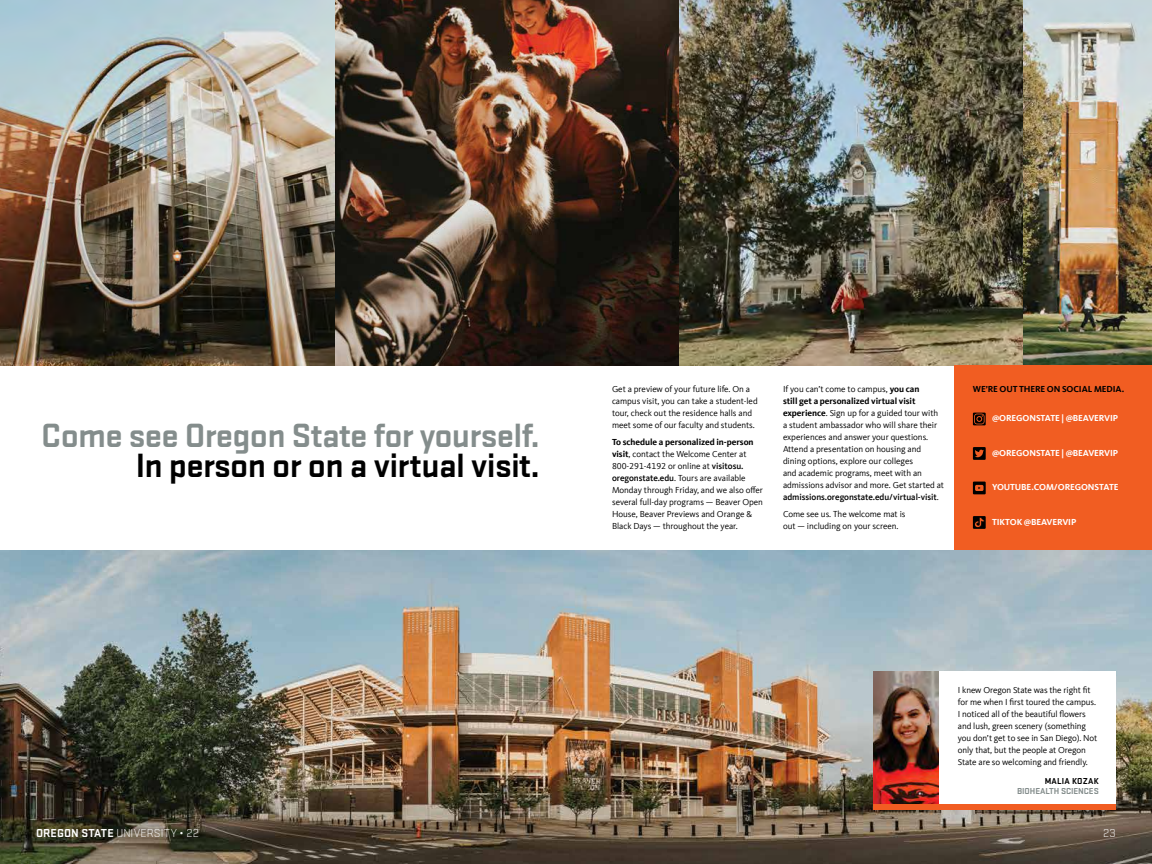
<style>
.page{position:relative;width:1152px;height:864px;background:#fff}
.page>*{position:absolute;margin:0;border:0;box-sizing:border-box;transform-origin:0 0}
.t1{font:700 35px "Stratum 2";letter-spacing:-.02em;color:#848d8c}
.t2{font:700 35px "Stratum 2";letter-spacing:-.02em;color:#000}
.t3{font:300 12px "Stratum 2";letter-spacing:.005em;color:#fff}
.t4{font:9px/12px "Kievit Offc";letter-spacing:-.005em;color:#000}
.t5{font:700 9px "Kievit Offc";letter-spacing:-.01em;color:#fff}
.t6{font:700 9px "Kievit Offc";letter-spacing:-.01em;color:#000}
.t7{font:700 9px "Stratum 2";letter-spacing:-.01em;color:#848d8c}
.t8{font:700 9px "Stratum 2";letter-spacing:.02em;color:#000}
.s1{font-weight:700}
.s2{font-weight:500}
</style>
<div class="page">
<img style="left:0;top:550px;width:1152px;height:314px">
<img style="left:0;top:0;width:1152px;height:365px">
<div style="left:954px;top:365px;width:198px;height:185px;background:#f15d22"></div>
<svg style="left:973px;top:447px;width:13px;height:13px"></svg>
<svg style="left:973px;top:413px;width:13px;height:12px"></svg>
<svg style="left:973px;top:482px;width:13px;height:12px"></svg>
<svg style="left:973px;top:516px;width:13px;height:13px"></svg>
<svg style="left:974px;top:517px;width:10px;height:10px"></svg>
<div style="left:939px;top:671px;width:177px;height:139px;background:#fff"></div>
<img style="left:873px;top:671px;width:66px;height:134px">
<div style="left:873px;top:805px;width:243px;height:5px;background:#f15d22"></div>
<h1 class="t1" style="left:41px;top:411px;width:500px">Come see Oregon State for yourself.</h1>
<h1 class="t2" style="left:136px;top:441px;width:406px">In person or on a virtual visit.</h1>
<p class="t4" style="left:612px;top:383px;width:147px">Get a preview of your future life. On a campus visit, you can take a student-led tour, check out the residence halls and meet some of our faculty and students.</p>
<p class="t4" style="left:612px;top:436px;width:153px"><span class="s1">To schedule a personalized in-person visit</span>, contact the Welcome Center at 800-291-4192 or online at <span class="s2">visitosu. oregonstate.edu</span>. Tours are available Monday through Friday, and we also offer several full-day programs — Beaver Open House, Beaver Previews and Orange &amp; Black Days — throughout the year.</p>
<p class="t4" style="left:783px;top:383px;width:163px">If you can’t come to campus, <span class="s1">you can<br>still get a personalized virtual visit experience</span>. Sign up for a guided tour with a student ambassador who will share their experiences and answer your questions.<br>Attend a presentation on housing and dining options, explore our colleges<br>and academic programs, meet with an admissions advisor and more. Get started at <span class="s2">admissions.oregonstate.edu/virtual-visit</span>.</p>
<p class="t4" style="left:783px;top:508px;width:124px">Come see us. The welcome mat is out — including on your screen.</p>
<p class="t6" style="left:973px;top:384px;width:153px">WE’RE OUT THERE ON SOCIAL MEDIA.</p>
<p class="t5" style="left:992px;top:413px;width:128px">@OREGONSTATE | @BEAVERVIP</p>
<p class="t5" style="left:992px;top:448px;width:128px">@OREGONSTATE | @BEAVERVIP</p>
<p class="t5" style="left:992px;top:482px;width:128px">YOUTUBE.COM/OREGONSTATE</p>
<p class="t5" style="left:992px;top:517px;width:86px">TIKTOK @BEAVERVIP</p>
<p class="t4" style="left:958px;top:685px;width:141px">I knew Oregon State was the right fit for me when I first toured the campus.<br>I noticed all of the beautiful flowers and lush, green scenery (something you don’t get to see in San Diego). Not only that, but the people at Oregon State are so welcoming and friendly.</p>
<p class="t8" style="left:1045px;top:775px;width:55px">MALIA KOZAK</p>
<p class="t7" style="left:1017px;top:785px;width:83px">BIOHEALTH SCIENCES</p>
<h2 class="t3" style="left:36px;top:826px;width:165px"><span class="s1">OREGON STATE</span> UNIVERSITY • 22</h2>
<h2 class="t3" style="left:1103px;top:826px;width:14px">23</h2>
</div>
